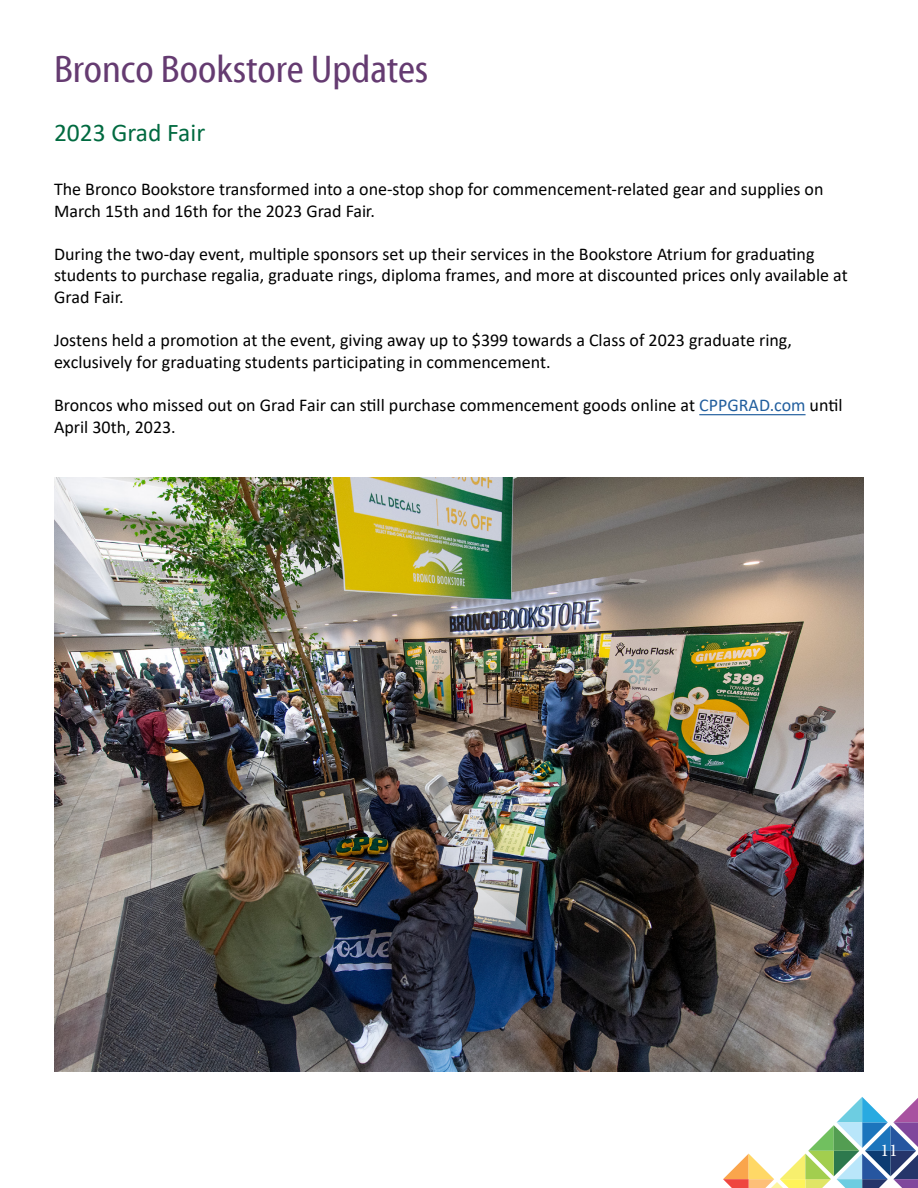
<style>
.page{position:relative;width:918px;height:1188px;background:#fff}
.page>*{position:absolute;margin:0;border:0;box-sizing:border-box;transform-origin:0 0}
.t1{font:39px "Myriad Cn Web";color:#653b71}
.t2{font:25.5px "Calibri";color:#006a40}
.t3{font:18px/21.6px "Calibri";color:#000}
.t4{font:18px "Minion Pro";color:#fff}
.s1{color:#215e9e}
</style>
<div class="page">
<svg style="left:723px;top:1097px;width:195px;height:91px"></svg>
<img style="left:54px;top:477px;width:810px;height:594px">
<hr style="left:699px;top:414px;width:107px;height:1px;background:#215e9e">
<p class="t1" style="left:54px;top:48px;width:376px">Bronco Bookstore Updates</p>
<p class="t2" style="left:54px;top:114px;width:153px">2023 Grad Fair</p>
<p class="t3" style="left:54px;top:178px;width:771px">The Bronco Bookstore transformed into a one-stop shop for commencement-related gear and supplies on<br>March 15th and 16th for the 2023 Grad Fair.</p>
<p class="t3" style="left:54px;top:243px;width:795px">During the two-day event, multiple sponsors set up their services in the Bookstore Atrium for graduating students to purchase regalia, graduate rings, diploma frames, and more at discounted prices only available at<br>Grad Fair.</p>
<p class="t3" style="left:54px;top:329px;width:739px">Jostens held a promotion at the event, giving away up to $399 towards a Class of 2023 graduate ring, exclusively for graduating students participating in commencement.</p>
<p class="t3" style="left:54px;top:393px;width:790px;line-height:22.2px">Broncos who missed out on Grad Fair can still purchase commencement goods online at <span class="s1">CPPGRAD.com</span> until<br>April 30th, 2023.</p>
<p class="t4" style="left:881px;top:1138px;width:19px">11</p>
</div>
